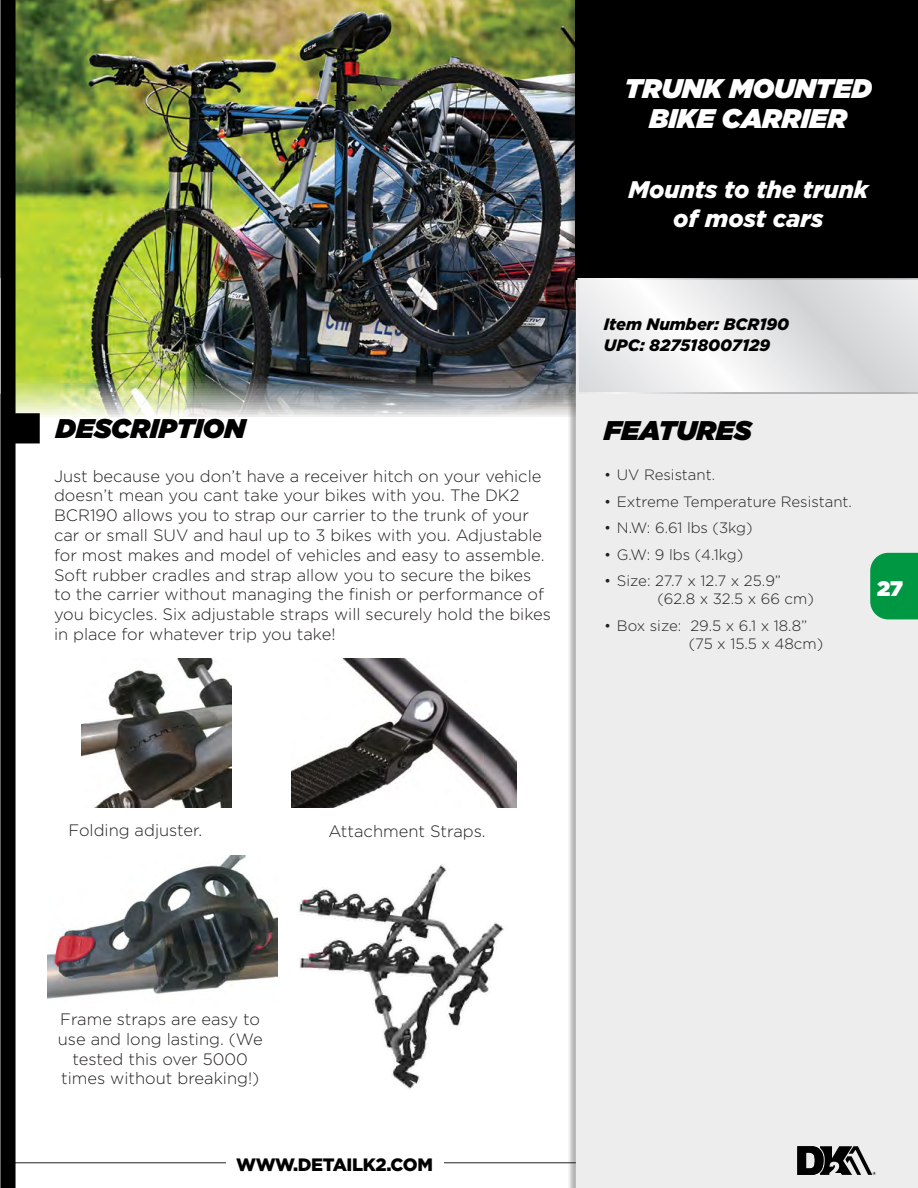
<style>
.page{position:relative;width:918px;height:1188px;background:#fff}
.page>*{position:absolute;margin:0;border:0;box-sizing:border-box;transform-origin:0 0}
.t1{font:italic 900 27px/30px "Gotham";color:#fff;text-align:center}
.t2{font:italic 900 27px "Gotham";color:#000}
.t3{font:italic 900 24px/28.8px "Gotham";color:#fff;text-align:center}
.t4{font:900 21px "Gotham";color:#fff}
.t5{font:900 18px "Gotham";letter-spacing:-.02em;color:#000}
.t6{font:300 16.5px/19.8px "Gotham";color:#231f20}
.t7{font:italic 900 16.5px/21px "Gotham";color:#000}
.t8{font:300 15px/18px "Gotham";color:#231f20}
</style>
<div class="page">
<img style="left:40px;top:0;width:528px;height:417px">
<hr style="left:0;top:1162px;width:785px;height:1px;background:#231f20">
<div style="left:568px;top:0;width:350px;height:1188px;background:#231f20;opacity:.34"></div>
<div style="left:576px;top:280px;width:342px;height:908px;background:#ededee"></div>
<svg style="left:797px;top:1146px;width:79px;height:29px"></svg>
<svg style="left:1px;top:0;width:39px;height:1188px"></svg>
<div style="left:576px;top:0;width:342px;height:280px;background:#000"></div>
<svg style="left:577px;top:278px;width:341px;height:116px"></svg>
<div style="left:226px;top:1156px;width:218px;height:24px;background:#fff"></div>
<svg style="left:0;top:0;width:1px;height:1188px"></svg>
<img style="left:298px;top:864px;width:206px;height:225px">
<img style="left:81px;top:658px;width:150px;height:150px">
<img style="left:291px;top:658px;width:225px;height:150px">
<img style="left:48px;top:856px;width:229px;height:143px">
<div style="left:870px;top:553px;width:48px;height:66px;background:#009743"></div>
<h1 class="t2" style="left:56px;top:409px;width:191px">DESCRIPTION</h1>
<p class="t6" style="left:54px;top:465px;width:499px">Just because you don’t have a receiver hitch on your vehicle doesn’t mean you cant take your bikes with you. The DK2<br>BCR190 allows you to strap our carrier to the trunk of your car or small SUV and haul up to 3 bikes with you. Adjustable for most makes and model of vehicles and easy to assemble.<br>Soft rubber cradles and strap allow you to secure the bikes to the carrier without managing the finish or performance of you bicycles. Six adjustable straps will securely hold the bikes in place for whatever trip you take!</p>
<h1 class="t1" style="left:625px;top:73px;width:249px">TRUNK MOUNTED<br>BIKE CARRIER</h1>
<h2 class="t3" style="left:628px;top:175px;width:241px">Mounts to the trunk of most cars</h2>
<p class="t7" style="left:604px;top:313px;width:187px">Item Number: BCR190<br>UPC: 827518007129</p>
<h1 class="t2" style="left:604px;top:411px;width:149px">FEATURES</h1>
<p class="t8" style="left:604px;top:466px;width:113px">• UV Resistant.</p>
<p class="t8" style="left:604px;top:492px;width:249px">• Extreme Temperature Resistant.</p>
<p class="t8" style="left:604px;top:519px;width:150px">• N.W: 6.61 lbs (3kg)</p>
<p class="t8" style="left:604px;top:545px;width:141px">• G.W: 9 lbs (4.1kg)</p>
<p class="t8" style="left:657px;top:572px;width:158px;text-indent:-53px">• Size: 27.7 x 12.7 x 25.9” (62.8 x 32.5 x 66 cm)</p>
<p class="t8" style="left:689px;top:616px;width:136px;text-indent:-85px">• Box size: 29.5 x 6.1 x 18.8” (75 x 15.5 x 48cm)</p>
<p class="t4" style="left:877px;top:573px;width:27px">27</p>
<p class="t6" style="left:68px;top:820px;width:135px">Folding adjuster.</p>
<p class="t6" style="left:328px;top:821px;width:159px">Attachment Straps.</p>
<p class="t6" style="left:58px;top:1009px;width:206px;text-align:center">Frame straps are easy to use and long lasting. (We tested this over 5000 times without breaking!)</p>
<p class="t5" style="left:236px;top:1152px;width:198px">WWW.DETAILK2.COM</p>
</div>
